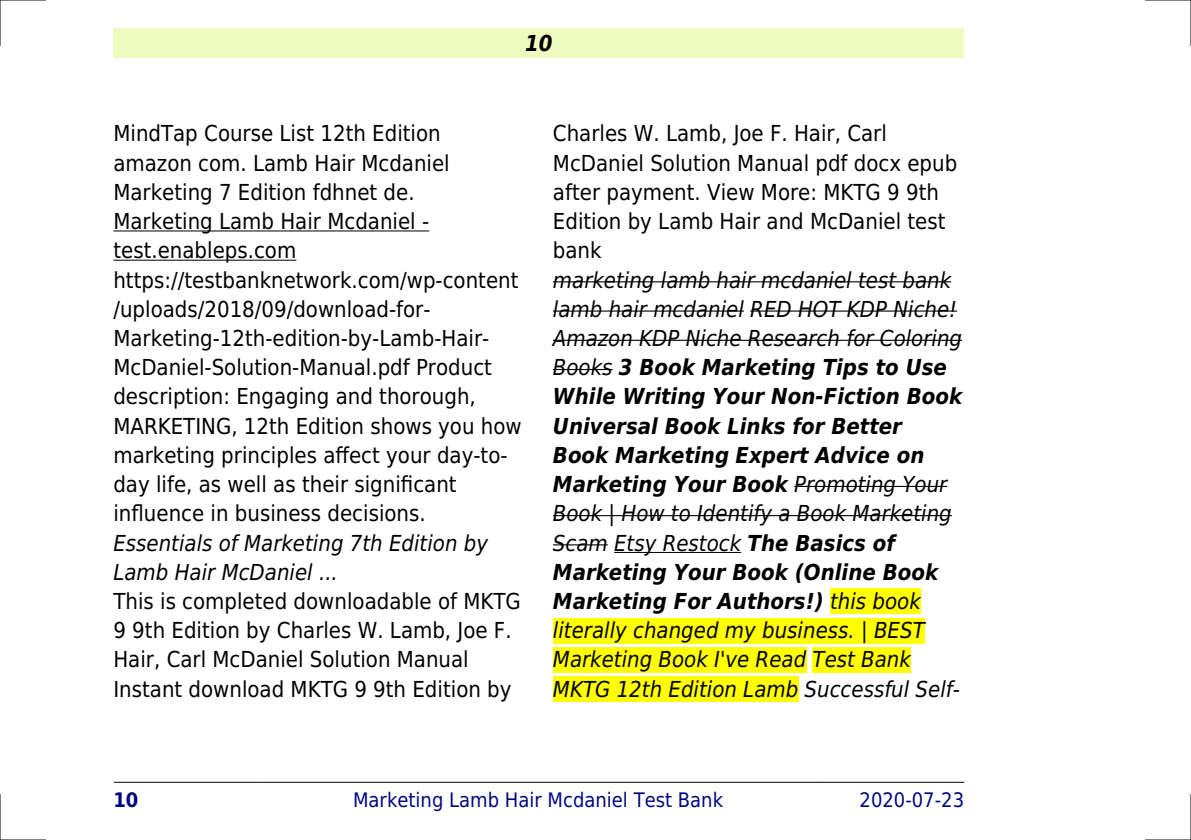
<style>
.page{position:relative;width:1191px;height:840px;background:#fff}
.page>*{position:absolute;margin:0;border:0;box-sizing:border-box;transform-origin:0 0}
.t1{font:22px/29.2px "DejaVu Sans Condensed";color:#000}
.t2{font:italic 22px/29.2px "DejaVu Sans Condensed";color:#000}
.t3{font:italic 700 22px "DejaVu Sans Condensed";color:#000}
.t4{font:20px "DejaVu Sans Condensed";color:#000880}
.t5{font:700 20px "DejaVu Sans Condensed";color:#000880}
.s1{font-weight:700}
</style>
<div class="page">
<div style="left:113px;top:28px;width:851px;height:30px;background:#effbbe"></div>
<hr style="left:114px;top:781px;width:144px;height:1px;background:#000">
<hr style="left:259px;top:781px;width:558px;height:1px;background:#000">
<hr style="left:818px;top:781px;width:146px;height:1px;background:#000">
<hr style="left:113px;top:230px;width:316px;height:1px;background:#000">
<hr style="left:113px;top:259px;width:183px;height:1px;background:#000">
<hr style="left:553px;top:281px;width:398px;height:1px;background:#000">
<hr style="left:553px;top:310px;width:191px;height:1px;background:#000">
<hr style="left:750px;top:310px;width:207px;height:1px;background:#000">
<hr style="left:553px;top:339px;width:409px;height:1px;background:#000">
<hr style="left:553px;top:369px;width:59px;height:1px;background:#000">
<hr style="left:794px;top:485px;width:153px;height:1px;background:#000">
<hr style="left:553px;top:515px;width:399px;height:1px;background:#000">
<hr style="left:553px;top:544px;width:55px;height:1px;background:#000">
<hr style="left:614px;top:551px;width:127px;height:1px;background:#000">
<div style="left:830px;top:588px;width:90px;height:26px;background:#ff0"></div>
<div style="left:553px;top:617px;width:371px;height:26px;background:#ff0"></div>
<div style="left:553px;top:646px;width:253px;height:26px;background:#ff0"></div>
<div style="left:812px;top:646px;width:99px;height:26px;background:#ff0"></div>
<div style="left:553px;top:676px;width:245px;height:25px;background:#ff0"></div>
<hr style="left:0;top:0;width:45px;height:1px;background:#000">
<hr style="left:1145px;top:0;width:46px;height:1px;background:#000">
<hr style="left:0;top:839px;width:45px;height:1px;background:#000">
<hr style="left:1145px;top:839px;width:46px;height:1px;background:#000">
<hr style="left:0;top:0;width:1px;height:45px;background:#000">
<hr style="left:0;top:794px;width:1px;height:45px;background:#000">
<hr style="left:1190px;top:0;width:1px;height:45px;background:#000">
<hr style="left:1190px;top:794px;width:1px;height:45px;background:#000">
<p class="t3" style="left:525px;top:30px;width:29px">10</p>
<p class="t1" style="left:113px;top:119px;width:410px">MindTap Course List 12th Edition amazon com. Lamb Hair Mcdaniel Marketing 7 Edition fdhnet de.<br>Marketing Lamb Hair Mcdaniel - test.enableps.com https://testbanknetwork.com/wp-content /uploads/2018/09/download-for-Marketing-12th-edition-by-Lamb-Hair-McDaniel-Solution-Manual.pdf Product description: Engaging and thorough, MARKETING, 12th Edition shows you how marketing principles affect your day-to&shy;day life, as well as their significant influence in business decisions.</p>
<p class="t2" style="left:113px;top:528px;width:376px">Essentials of Marketing 7th Edition by<br>Lamb Hair McDaniel ...</p>
<p class="t1" style="left:113px;top:586px;width:409px">This is completed downloadable of MKTG 9 9th Edition by Charles W. Lamb, Joe F.<br>Hair, Carl McDaniel Solution Manual Instant download MKTG 9 9th Edition by</p>
<p class="t1" style="left:553px;top:119px;width:406px">Charles W. Lamb, Joe F. Hair, Carl<br>McDaniel Solution Manual pdf docx epub after payment. View More: MKTG 9 9th<br>Edition by Lamb Hair and McDaniel test bank</p>
<p class="t2" style="left:553px;top:265px;width:411px">marketing lamb hair mcdaniel test bank lamb hair mcdaniel RED HOT KDP Niche!<br>Amazon KDP Niche Research for Coloring Books <span class="s1">3 Book Marketing Tips to Use While Writing Your Non-Fiction Book Universal Book Links for Better Book Marketing Expert Advice on Marketing Your Book</span> Promoting Your Book | How to Identify a Book Marketing Scam Etsy Restock <span class="s1">The Basics of Marketing Your Book (Online Book Marketing For Authors!)</span> this book literally changed my business. | BEST Marketing Book I've Read Test Bank MKTG 12th Edition Lamb Successful Self-</p>
<p class="t5" style="left:113px;top:787px;width:27px">10</p>
<p class="t4" style="left:353px;top:787px;width:371px">Marketing Lamb Hair Mcdaniel Test Bank</p>
<p class="t4" style="left:859px;top:787px;width:106px">2020-07-23</p>
</div>
